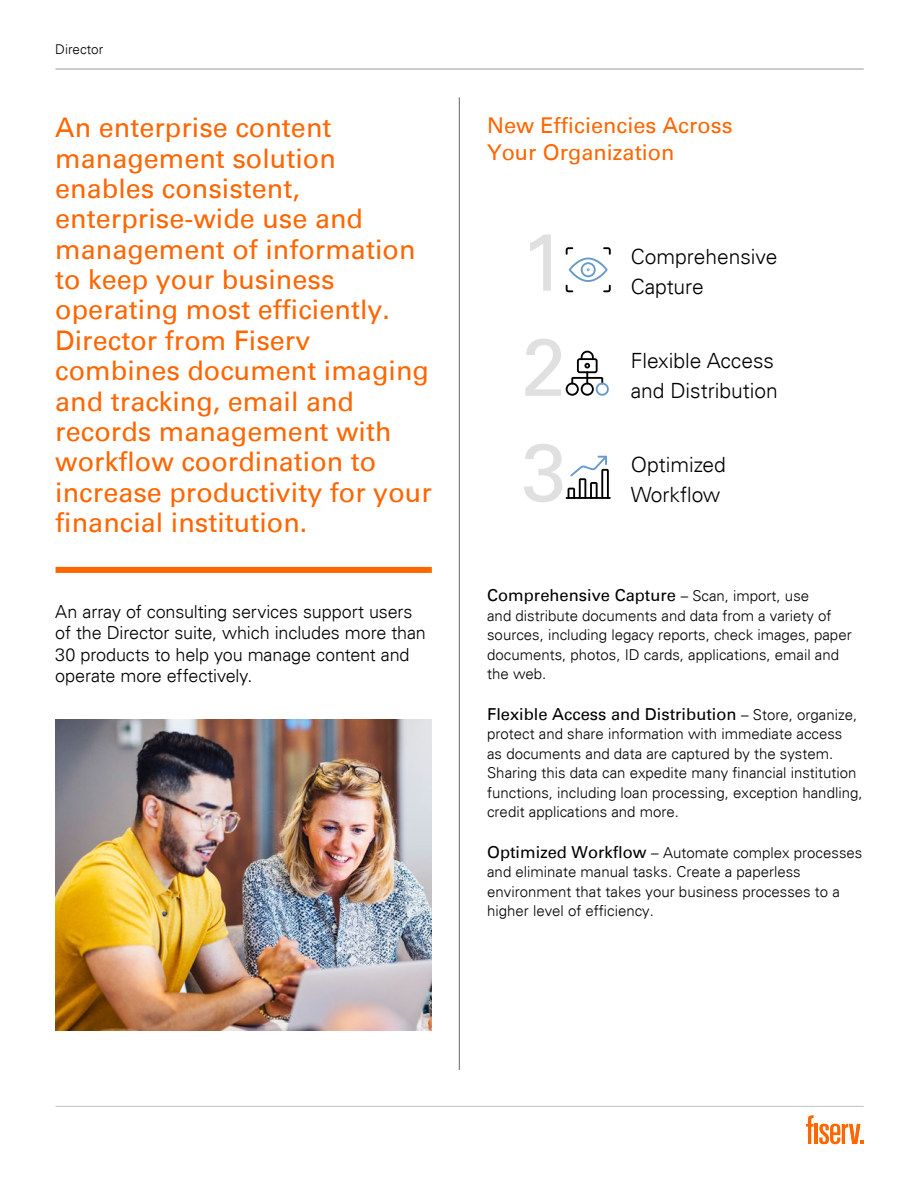
<style>
.page{position:relative;width:919px;height:1187px;background:#fff}
.page>*{position:absolute;margin:0;border:0;box-sizing:border-box;transform-origin:0 0}
.t1{font:81.15px/105px "Univers For Fiserv 55";color:#e0e0e0;text-align:justify}
.t2{font:27px/30.3px "Univers For Fiserv 55";color:#f60}
.t3{font:21.75px/27px "Univers For Fiserv 55";color:#f60}
.t4{font:300 21px/30.3px "Univers For Fiserv 45";color:#000}
.t5{font:300 18px/21.6px "Univers For Fiserv 45";letter-spacing:-.01em;color:#000}
.t6{font:16.5px "Univers For Fiserv 55";color:#000}
.t7{font:300 15px/19.5px "Univers For Fiserv 45";color:#000}
.t8{font:300 13.5px "Univers For Fiserv 45";color:#000}
.s1{font-family:"Univers For Fiserv 45";font-weight:300;font-size:15px}
.s2{font-family:"Univers For Fiserv 55";font-weight:400;font-size:16.5px}
</style>
<div class="page">
<svg style="left:819px;top:1123px;width:44px;height:21px"></svg>
<hr style="left:814px;top:1123px;width:3px;height:20px;background:#f60">
<svg style="left:806px;top:1115px;width:7px;height:28px"></svg>
<hr style="left:55px;top:1105px;width:808px;height:1px;background:#c2c2c2">
<hr style="left:55px;top:69px;width:808px;height:1px;background:#999">
<hr style="left:459px;top:97px;width:1px;height:972px;background:#666">
<div style="left:55px;top:567px;width:377px;height:6px;background:#f60"></div>
<img style="left:55px;top:719px;width:377px;height:311px">
<svg style="left:565px;top:247px;width:45px;height:45px"></svg>
<hr style="left:565px;top:497px;width:45px;height:2px;background:#000">
<svg style="left:567px;top:455px;width:41px;height:44px"></svg>
<svg style="left:565px;top:350px;width:43px;height:45px"></svg>
<p class="t8" style="left:55px;top:41px;width:49px">Director</p>
<p class="t2" style="left:55px;top:112px;width:378px">An enterprise content management solution enables consistent, enterprise-wide use and management of information to keep your business operating most efficiently.<br>Director from Fiserv combines document imaging and tracking, email and records management with workflow coordination to increase productivity for your financial institution.</p>
<h3 class="t3" style="left:487px;top:112px;width:247px">New Efficiencies Across<br>Your Organization</h3>
<h1 class="t1" style="left:521px;top:210px;width:47px">1<br>2<br>3</h1>
<h3 class="t4" style="left:630px;top:241px;width:148px">Comprehensive<br>Capture</h3>
<h3 class="t4" style="left:630px;top:345px;width:149px">Flexible Access and Distribution</h3>
<h3 class="t4" style="left:630px;top:449px;width:97px">Optimized<br>Workflow</h3>
<p class="t5" style="left:55px;top:600px;width:372px">An array of consulting services support users of the Director suite, which includes more than 30 products to help you manage content and operate more effectively.</p>
<p class="t6" style="left:487px;top:585px;width:323px">Comprehensive Capture <span class="s1">– Scan, import, use</span></p>
<p class="t7" style="left:487px;top:605px;width:366px">and distribute documents and data from a variety of sources, including legacy reports, check images, paper documents, photos, ID cards, applications, email and the web.</p>
<p class="t6" style="left:487px;top:704px;width:371px">Flexible Access and Distribution <span class="s1">– Store, organize,</span></p>
<p class="t7" style="left:487px;top:724px;width:377px">protect and share information with immediate access<br>as documents and data are captured by the system.<br>Sharing this data can expedite many financial institution functions, including loan processing, exception handling, credit applications and more.</p>
<p class="t7" style="left:487px;top:842px;width:376px"><span class="s2">Optimized Workflow</span> – Automate complex processes and eliminate manual tasks. Create a paperless environment that takes your business processes to a higher level of efficiency.</p>
</div>
